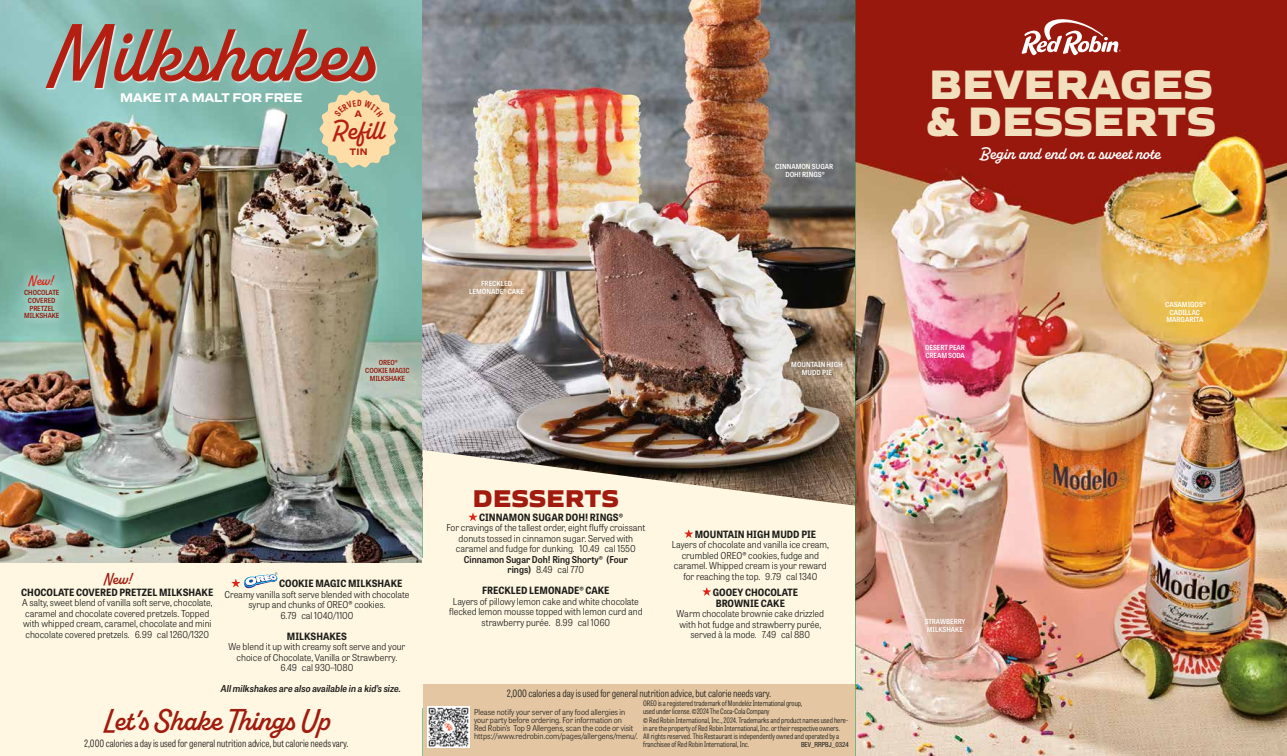
<style>
.page{position:relative;width:1287px;height:756px;background:#fff}
.page>*{position:absolute;margin:0;border:0;box-sizing:border-box;transform-origin:0 0}
.t1{font:600 82px "Alkaline";color:#b51f11}
.t2{font:800 42.4px/37.1px "Gomme Sans";letter-spacing:.01em;color:#f1dfbe}
.t3{font:600 30.5px "Alkaline";color:#a11b0e}
.t4{font:600 27.6px "Alkaline";color:#b51f11}
.t5{font:800 25px "Gomme Sans";letter-spacing:.01em;color:#a11b0e}
.t6{font:600 17px "Alkaline";letter-spacing:.005em;color:#fff}
.t7{font:600 16px "Alkaline";color:#a11b0e}
.t8{font:600 14px "Alkaline";color:#de2516}
.t9{font:700 13px "Gomme Sans";color:#fff}
.t10{font:700 10px/11px "Tablet Gothic Narrow";color:#1c1c1a}
.t11{font:300 10px "Tablet Gothic Condensed";color:#1c1c1a}
.t12{font:700 9.7px "Gomme Sans";color:#b51f11}
.t13{font:9.5px/10.5px "Tablet Gothic Narrow Lt";color:#1c1c1a;text-align:center}
.t14{font:italic 600 9.5px "Tablet Gothic Narrow";color:#1c1c1a}
.t15{font:9.5px "Tablet Gothic Narrow Sb";color:#1c1c1a}
.t16{font:8px/8px "Tablet Gothic Narrow Lt";color:#1c1c1a}
.t17{font:300 7.5px/8px "Tablet Gothic Condensed";color:#1c1c1a}
.t18{font:7px/7.8px "Tablet Gothic Narrow Sb";color:#fff;text-align:center}
.t19{font:7px/7.8px "Tablet Gothic Narrow Sb";letter-spacing:-.01em;color:#8f1709;text-align:center}
.t20{font:condensed 7px "Helvetica Neue";color:#1c1c1a}
.s1{font-family:"Tablet Gothic Narrow Sb"}
</style>
<div class="page">
<img style="left:856px;top:0;width:431px;height:756px">
<div style="left:0;top:459px;width:423px;height:297px;background:#fff7e2"></div>
<img style="left:0;top:0;width:423px;height:562px">
<svg style="left:1022px;top:19px;width:99px;height:36px"></svg>
<div style="left:46px;top:24px;width:332px;height:66px;background:#fff;opacity:.75"></div>
<svg style="left:356px;top:350px;width:63px;height:41px;background:#b0beb0"></svg>
<svg style="left:15px;top:266px;width:53px;height:62px;background:#90c2b5"></svg>
<hr style="left:855px;top:0;width:1px;height:756px;background:#009740">
<svg style="left:231px;top:572px;width:46px;height:16px"></svg>
<div style="left:423px;top:558px;width:432px;height:150px;background:#fff7e2"></div>
<img style="left:423px;top:0;width:432px;height:450px">
<svg style="left:423px;top:450px;width:432px;height:108px;background:#d5cbb9"></svg>
<div style="left:786px;top:356px;width:62px;height:25px;background:#1c1c1a;opacity:.75"></div>
<div style="left:423px;top:685px;width:432px;height:71px;background:#e4c6a2"></div>
<img style="left:428px;top:707px;width:41px;height:40px">
<svg style="left:469px;top:513px;width:8px;height:8px"></svg>
<svg style="left:684px;top:530px;width:9px;height:8px"></svg>
<svg style="left:702px;top:587px;width:9px;height:9px"></svg>
<svg style="left:320px;top:90px;width:78px;height:78px;background:#dbd0a5"></svg>
<h1 class="t1" style="left:51px;top:4px;width:323px">Milkshakes</h1>
<h3 class="t9" style="left:120px;top:87px;width:184px">MAKE IT A MALT FOR FREE</h3>
<p class="t12" style="left:355px;top:106px;width:9px">A</p>
<h3 class="t8" style="left:29px;top:272px;width:25px">New!</h3>
<p class="t19" style="left:24px;top:288px;width:37px">CHOCOLATE<br>COVERED<br>PRETZEL<br>MILKSHAKE</p>
<h3 class="t4" style="left:332px;top:113px;width:54px">Refill</h3>
<p class="t12" style="left:350px;top:144px;width:19px">TIN</p>
<p class="t19" style="left:365px;top:359px;width:46px">OREO®<br>COOKIE MAGIC<br>MILKSHAKE</p>
<p class="t18" style="left:469px;top:280px;width:56px">FRECKLED<br>LEMONADE® CAKE</p>
<p class="t18" style="left:775px;top:163px;width:59px">CINNAMON SUGAR<br>DOH! RINGS®</p>
<p class="t18" style="left:791px;top:360px;width:53px">MOUNTAIN HIGH<br>MUDD PIE</p>
<h3 class="t5" style="left:473px;top:478px;width:148px">DESSERTS</h3>
<p class="t10" style="left:479px;top:511px;width:146px">CINNAMON SUGAR DOH! RINGS®</p>
<p class="t13" style="left:446px;top:522px;width:201px">For cravings of the tallest order, eight fluffy croissant donuts tossed in cinnamon sugar. Served with caramel and fudge for dunking. 10.49 cal 1550</p>
<p class="t15" style="left:464px;top:553px;width:166px">Cinnamon Sugar Doh! Ring Shorty® (Four</p>
<p class="t13" style="left:508px;top:564px;width:78px"><span class="s1">rings)</span> 8.49 cal 770</p>
<p class="t10" style="left:482px;top:585px;width:129px">FRECKLED LEMONADE® CAKE</p>
<p class="t13" style="left:449px;top:596px;width:195px">Layers of pillowy lemon cake and white chocolate flecked lemon mousse topped with lemon curd and strawberry purée. 8.99 cal 1060</p>
<p class="t10" style="left:695px;top:528px;width:123px">MOUNTAIN HIGH MUDD PIE</p>
<p class="t13" style="left:672px;top:539px;width:159px">Layers of chocolate and vanilla ice cream, crumbled OREO® cookies, fudge and caramel. Whipped cream is your reward for reaching the top. 9.79 cal 1340</p>
<p class="t10" style="left:713px;top:586px;width:87px">GOOEY CHOCOLATE<br>BROWNIE CAKE</p>
<p class="t13" style="left:677px;top:608px;width:149px">Warm chocolate brownie cake drizzled with hot fudge and strawberry purée, served à la mode. 7.49 cal 880</p>
<h3 class="t7" style="left:104px;top:569px;width:29px">New!</h3>
<p class="t10" style="left:21px;top:586px;width:194px">CHOCOLATE COVERED PRETZEL MILKSHAKE</p>
<p class="t13" style="left:22px;top:597px;width:192px;text-align:left">A salty, sweet blend of vanilla soft serve, chocolate, caramel and chocolate covered pretzels. Topped with whipped cream, caramel, chocolate and mini chocolate covered pretzels. 6.99 cal 1260/1320</p>
<p class="t10" style="left:279px;top:578px;width:125px">COOKIE MAGIC MILKSHAKE</p>
<p class="t13" style="left:225px;top:589px;width:186px">Creamy vanilla soft serve blended with chocolate syrup and chunks of OREO® cookies.<br>6.79 cal 1040/1100</p>
<p class="t10" style="left:287px;top:630px;width:62px">MILKSHAKES</p>
<p class="t13" style="left:229px;top:641px;width:178px">We blend it up with creamy soft serve and your choice of Chocolate, Vanilla or Strawberry.<br>6.49 cal 930–1080</p>
<p class="t14" style="left:221px;top:681px;width:182px">All milkshakes are also available in a kid’s size.</p>
<h3 class="t3" style="left:104px;top:701px;width:226px">Let’s Shake Things Up</h3>
<p class="t11" style="left:507px;top:686px;width:266px">2,000 calories a day is used for general nutrition advice, but calorie needs vary.</p>
<p class="t17" style="left:643px;top:699px;width:161px">OREO is a registered trademark of Mondeléz International group, used under license. ©2024 The Coca-Cola Company</p>
<p class="t16" style="left:474px;top:708px;width:165px">Please notify your server of any food allergies in your party before ordering. For information on<br>Red Robin’s Top 9 Allergens, scan the code or visit https://www.redrobin.com/pages/allergens/menu/.</p>
<p class="t17" style="left:643px;top:716px;width:207px">© Red Robin International, Inc., 2024. Trademarks and product names used here&shy;in are the property of Red Robin International, Inc. or their respective owners.<br>All rights reserved. This Restaurant is independently owned and operated by a</p>
<p class="t11" style="left:84px;top:737px;width:266px">2,000 calories a day is used for general nutrition advice, but calorie needs vary.</p>
<p class="t17" style="left:643px;top:740px;width:108px">franchisee of Red Robin International, Inc.</p>
<p class="t20" style="left:801px;top:741px;width:49px">BEV_RRPBJ_0324</p>
<h2 class="t2" style="left:926px;top:62px;width:291px">BEVERAGES &amp; DESSERTS</h2>
<h3 class="t6" style="left:981px;top:143px;width:181px">Begin and end on a sweet note</h3>
<p class="t18" style="left:925px;top:344px;width:41px;text-align:left">DESERT PEAR<br>CREAM SODA</p>
<p class="t18" style="left:925px;top:618px;width:42px">STRAWBERRY<br>MILKSHAKE</p>
<p class="t18" style="left:1165px;top:300px;width:42px">CASAMIGOS®<br>CADILLAC<br>MARGARITA</p>
</div>
